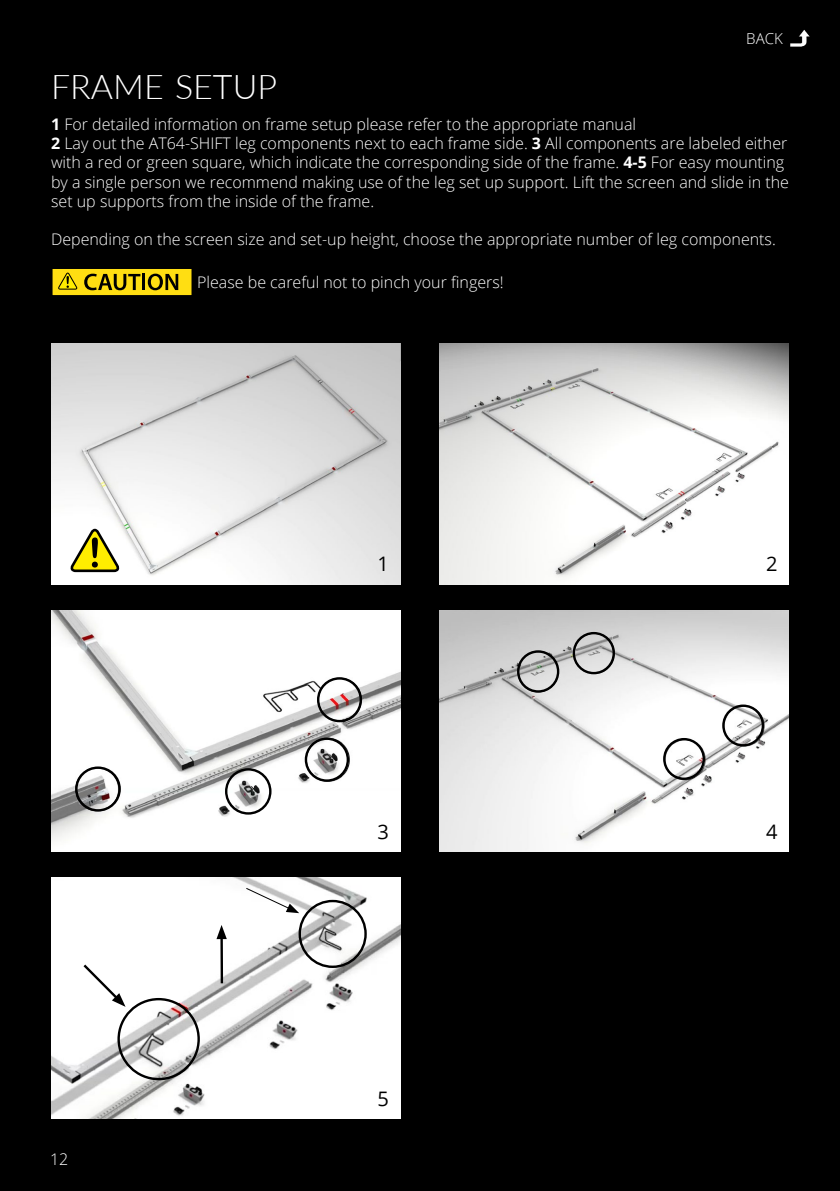
<style>
.page{position:relative;width:840px;height:1191px;background:#fff}
.page>*{position:absolute;margin:0;border:0;box-sizing:border-box;transform-origin:0 0}
.t1{font:300 34px "Lato";color:#fff}
.t2{font:20px "Open Sans";color:#000}
.t3{font:300 16px/19.2px "Open Sans";color:#fff}
.t4{font:300 15px "Open Sans";color:#fff}
.s1{font-weight:700}
</style>
<div class="page">
<div style="left:0;top:0;width:839px;height:1191px;background:#000"></div>
<img style="left:439px;top:343px;width:349px;height:241px">
<img style="left:439px;top:610px;width:349px;height:241px">
<img style="left:51px;top:878px;width:349px;height:241px">
<div style="left:298px;top:899px;width:68px;height:69px;border:2px solid #000;border-radius:50%"></div>
<div style="left:117px;top:998px;width:83px;height:82px;border:2px solid #000;border-radius:50%"></div>
<svg style="left:81px;top:962px;width:44px;height:44px"></svg>
<hr style="left:220px;top:936px;width:3px;height:47px;background:#000">
<svg style="left:216px;top:925px;width:11px;height:14px"></svg>
<svg style="left:245px;top:887px;width:54px;height:26px"></svg>
<img style="left:51px;top:610px;width:349px;height:241px">
<div style="left:225px;top:768px;width:46px;height:46px;border:2px solid #000;border-radius:50%"></div>
<img style="left:51px;top:343px;width:349px;height:241px">
<svg style="left:70px;top:529px;width:49px;height:43px"></svg>
<div style="left:304px;top:737px;width:45px;height:45px;border:2px solid #000;border-radius:50%"></div>
<div style="left:317px;top:677px;width:45px;height:45px;border:2px solid #000;border-radius:50%"></div>
<div style="left:516px;top:650px;width:43px;height:42px;border:2px solid #000;border-radius:50%"></div>
<div style="left:572px;top:632px;width:42px;height:42px;border:2px solid #000;border-radius:50%"></div>
<div style="left:662px;top:738px;width:42px;height:42px;border:2px solid #000;border-radius:50%"></div>
<div style="left:721px;top:704px;width:42px;height:42px;border:2px solid #000;border-radius:50%"></div>
<div style="left:75px;top:766px;width:46px;height:45px;border:2px solid #000;border-radius:50%"></div>
<img style="left:787px;top:28px;width:24px;height:20px">
<div style="left:51px;top:268px;width:142px;height:29px;border:1px solid #000"></div>
<svg style="left:51px;top:268px;width:142px;height:28px;background:#b9a20c"></svg>
<p class="t4" style="left:745px;top:28px;width:38px">BACK</p>
<h1 class="t1" style="left:51px;top:64px;width:227px">FRAME SETUP</h1>
<p class="t3" style="left:51px;top:114px;width:739px"><span class="s1">1</span> For detailed information on frame setup please refer to the appropriate manual<br><span class="s1">2</span> Lay out the AT64-SHIFT leg components next to each frame side. <span class="s1">3</span> All components are labeled either with a red or green square, which indicate the corresponding side of the frame. <span class="s1">4-5</span> For easy mounting by a single person we recommend making use of the leg set up support. Lift the screen and slide in the set up supports from the inside of the frame.</p>
<p class="t3" style="left:51px;top:229px;width:726px">Depending on the screen size and set-up height, choose the appropriate number of leg components.</p>
<p class="t3" style="left:197px;top:272px;width:308px">Please be careful not to pinch your fingers!</p>
<p class="t3" style="left:50px;top:1149px;width:20px">12</p>
<p class="t2" style="left:377px;top:550px;width:13px">1</p>
<p class="t2" style="left:377px;top:817px;width:13px">3</p>
<p class="t2" style="left:377px;top:1085px;width:13px">5</p>
<p class="t2" style="left:765px;top:550px;width:13px">2</p>
<p class="t2" style="left:765px;top:817px;width:13px">4</p>
</div>
